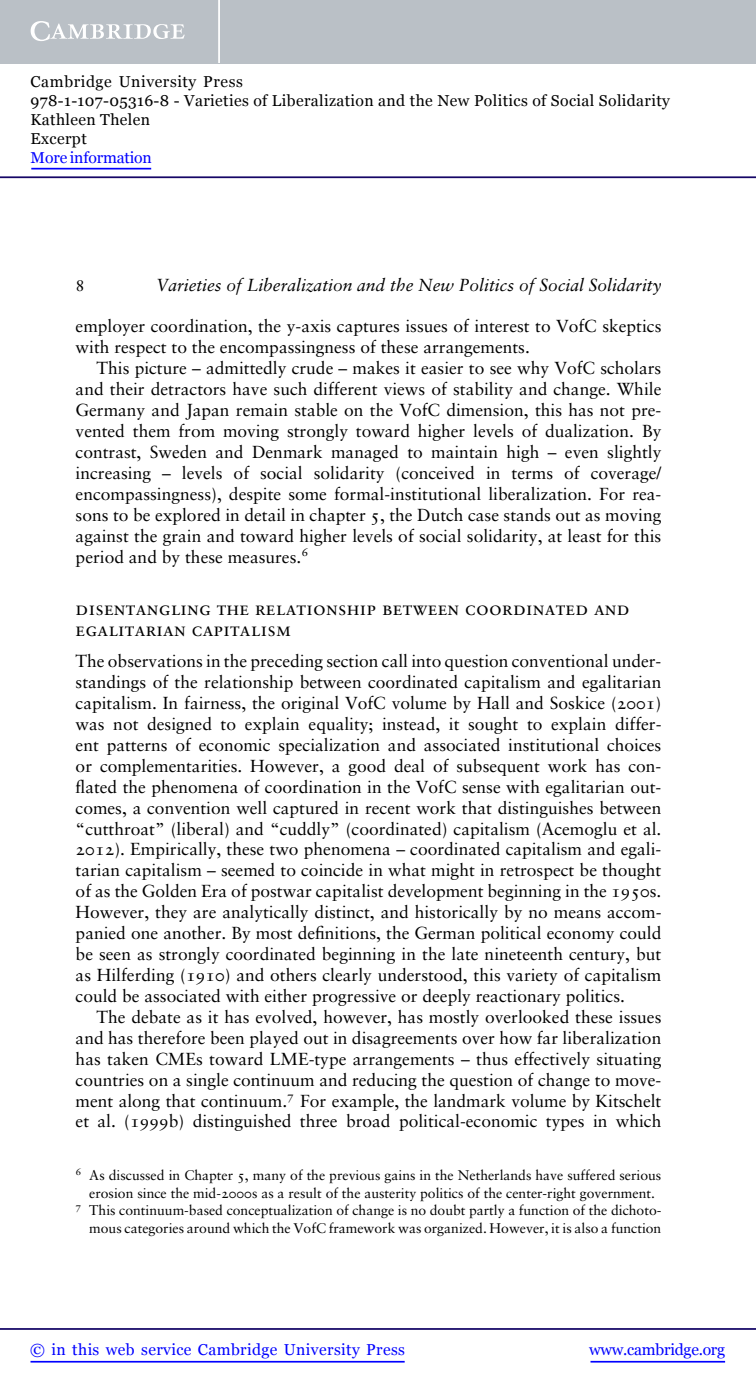
<style>
.page{position:relative;width:756px;height:1388px;background:#fff}
.page>*{position:absolute;margin:0;border:0;box-sizing:border-box;transform-origin:0 0}
.t1{font:19.25px/21px "Sabon Roman SC";letter-spacing:.015em;color:#000}
.t2{font:17.5px/21px "Sabon";color:#000;text-align:justify}
.t3{font:17.5px "Sabon Italic Os F";color:#000}
.t4{font:16.62px "Sabon Roman SC";color:#000}
.t5{font:15.75px/18.9px "Georgia";letter-spacing:.025em;color:#000}
.t6{font:15.75px "Georgia";letter-spacing:.025em;color:#00f}
.t7{font:15.75px "Georgia";letter-spacing:-.015em;color:#00f}
.t8{font:15.75px "Georgia";letter-spacing:-.01em;color:#00f}
.t9{font:14px "Sabon";color:#000}
.s1{font-family:"Sabon Roman SC"}
</style>
<div class="page">
<hr style="left:591px;top:1361px;width:134px;height:1px;background:#00f">
<hr style="left:0;top:1328px;width:756px;height:2px;background:#150666">
<hr style="left:31px;top:1361px;width:374px;height:1px;background:#00f">
<div style="left:0;top:0;width:756px;height:63px;background:#bac0c6"></div>
<svg style="left:31px;top:21px;width:154px;height:20px"></svg>
<hr style="left:218px;top:0;width:2px;height:63px;background:#fff">
<hr style="left:0;top:176px;width:756px;height:2px;background:#150666">
<hr style="left:31px;top:168px;width:120px;height:1px;background:#00f">
<p class="t5" style="left:31px;top:72px;width:641px">Cambridge University Press<br>978-1-107-05316-8 - Varieties of Liberalization and the New Politics of Social Solidarity Kathleen Thelen<br>Excerpt</p>
<p class="t8" style="left:31px;top:148px;width:123px">More information</p>
<p class="t4" style="left:76px;top:278px;width:11px">8</p>
<p class="t3" style="left:156px;top:277px;width:507px">Varieties of Liberalization and the New Politics of Social Solidarity</p>
<p class="t2" style="left:76px;top:317px;width:587px">employer coordination, the y-axis captures issues of interest to VofC skeptics with respect to the encompassingness of these arrangements.</p>
<p class="t2" style="left:76px;top:359px;width:587px;text-indent:21px">This picture – admittedly crude – makes it easier to see why VofC scholars and their detractors have such different views of stability and change. While Germany and Japan remain stable on the VofC dimension, this has not pre&shy;vented them from moving strongly toward higher levels of dualization. By contrast, Sweden and Denmark managed to maintain high – even slightly increasing – levels of social solidarity (conceived in terms of coverage/ encompassingness), despite some formal-institutional liberalization. For rea&shy;sons to be explored in detail in chapter <span class="s1">5</span>, the Dutch case stands out as moving against the grain and toward higher levels of social solidarity, at least for this period and by these measures.<sup>6</sup></p>
<p class="t1" style="left:76px;top:599px;width:556px">disentangling the relationship between coordinated and egalitarian capitalism</p>
<p class="t2" style="left:76px;top:652px;width:587px">The observations in the preceding section call into question conventional under&shy;standings of the relationship between coordinated capitalism and egalitarian capitalism. In fairness, the original VofC volume by Hall and Soskice (<span class="s1">2001</span>) was not designed to explain equality; instead, it sought to explain differ&shy;ent patterns of economic specialization and associated institutional choices or complementarities. However, a good deal of subsequent work has con&shy;flated the phenomena of coordination in the VofC sense with egalitarian out&shy;comes, a convention well captured in recent work that distinguishes between “cutthroat” (liberal) and “cuddly” (coordinated) capitalism (Acemoglu et al.<br><span class="s1">2012</span>). Empirically, these two phenomena – coordinated capitalism and egali&shy;tarian capitalism – seemed to coincide in what might in retrospect be thought of as the Golden Era of postwar capitalist development beginning in the <span class="s1">1950</span>s.<br>However, they are analytically distinct, and historically by no means accom&shy;panied one another. By most definitions, the German political economy could be seen as strongly coordinated beginning in the late nineteenth century, but as Hilferding (<span class="s1">1910</span>) and others clearly understood, this variety of capitalism could be associated with either progressive or deeply reactionary politics.</p>
<p class="t2" style="left:76px;top:1008px;width:587px;text-indent:21px">The debate as it has evolved, however, has mostly overlooked these issues and has therefore been played out in disagreements over how far liberalization has taken CMEs toward LME-type arrangements – thus effectively situating countries on a single continuum and reducing the question of change to move&shy;ment along that continuum.<sup>7</sup> For example, the landmark volume by Kitschelt et al. (<span class="s1">1999</span>b) distinguished three broad political-economic types in which</p>
<p class="t9" style="left:76px;top:1169px;width:587px"><sup>6</sup> As discussed in Chapter <span class="s1">5</span>, many of the previous gains in the Netherlands have suffered serious</p>
<p class="t9" style="left:89px;top:1187px;width:567px">erosion since the mid-<span class="s1">2000</span>s as a result of the austerity politics of the center-right government.</p>
<p class="t9" style="left:76px;top:1204px;width:587px"><sup>7</sup> This continuum-based conceptualization of change is no doubt partly a function of the dichoto-</p>
<p class="t9" style="left:89px;top:1222px;width:574px">mous categories around which the VofC framework was organized. However, it is also a function</p>
<p class="t6" style="left:30px;top:1340px;width:376px">© in this web service Cambridge University Press</p>
<p class="t7" style="left:589px;top:1340px;width:137px">www.cambridge.org</p>
</div>
